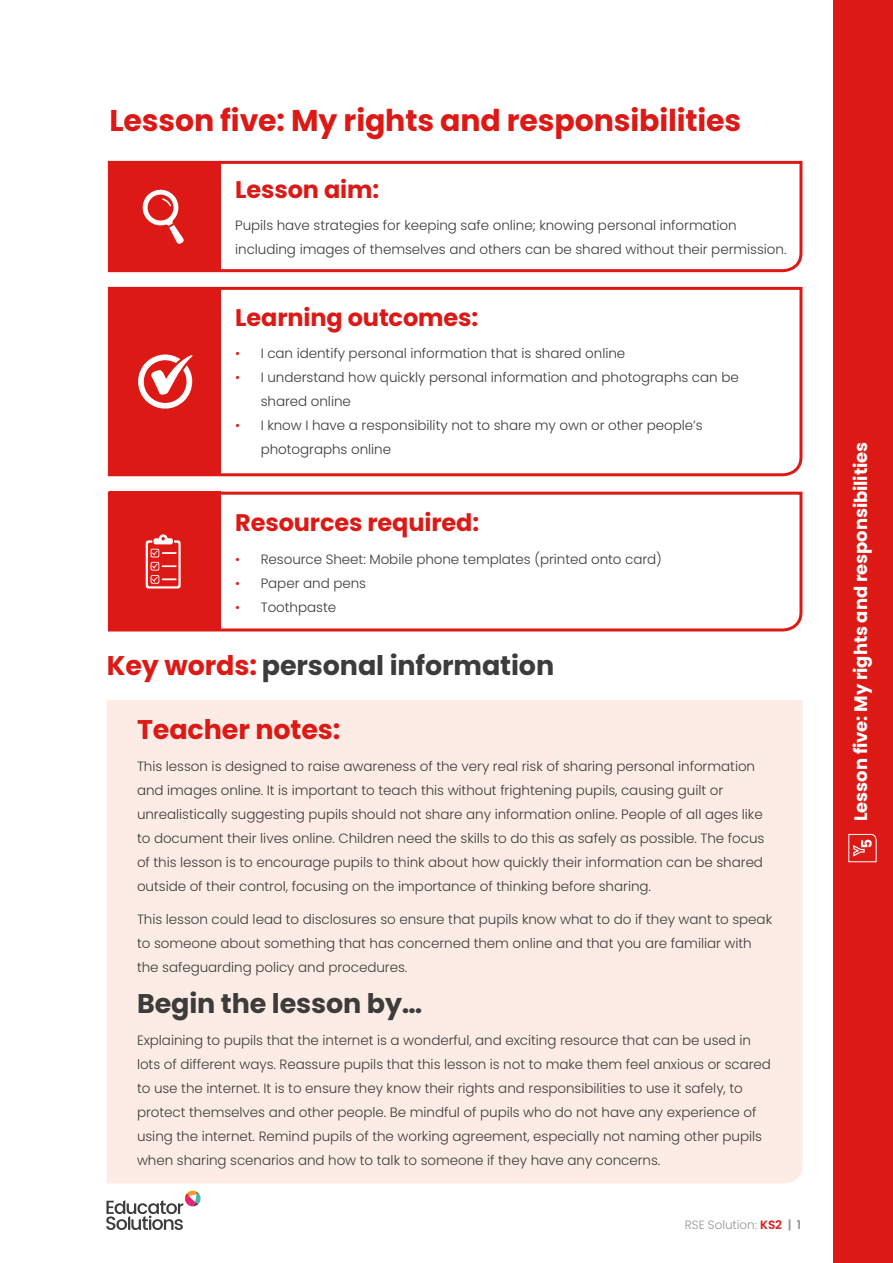
<style>
.page{position:relative;width:893px;height:1263px;background:#fff}
.page>*{position:absolute;margin:0;border:0;box-sizing:border-box;transform-origin:0 0}
.t1{font:700 30px "Poppins";letter-spacing:-.005em;color:#dc1915}
.t2{font:700 27px "Poppins";letter-spacing:-.005em;color:#3c3c3b}
.t3{font:700 27px "Poppins";letter-spacing:-.005em;color:#dc1915}
.t4{font:700 24px "Poppins";letter-spacing:-.005em;color:#dc1915}
.t5{font:700 18px "Poppins";letter-spacing:-.005em;color:#fff}
.t6{font:300 13.5px/24px "Poppins";letter-spacing:-.005em;color:#3c3c3b}
.t7{font:300 12px "Poppins";letter-spacing:-.005em;color:#949494}
.s1{color:#dc1915}
.s2{font-weight:600;color:#dc1915}
.s3{font-weight:600}
</style>
<div class="page">
<div style="left:833px;top:0;width:60px;height:1263px;background:#dc1915"></div>
<svg style="left:106px;top:1191px;width:95px;height:39px"></svg>
<svg style="left:107px;top:160px;width:696px;height:113px"></svg>
<div style="left:109px;top:161px;width:112px;height:111px;background:#dc1915"></div>
<div style="left:107px;top:700px;width:695px;height:483px;background:#fdece5"></div>
<svg style="left:107px;top:286px;width:696px;height:191px"></svg>
<div style="left:109px;top:288px;width:112px;height:188px;background:#dc1915"></div>
<svg style="left:107px;top:491px;width:696px;height:141px"></svg>
<div style="left:109px;top:492px;width:112px;height:139px;background:#dc1915"></div>
<svg style="left:146px;top:534px;width:35px;height:54px"></svg>
<svg style="left:142px;top:189px;width:42px;height:55px"></svg>
<svg style="left:138px;top:354px;width:55px;height:55px"></svg>
<svg style="left:848px;top:833px;width:29px;height:30px"></svg>
<h1 class="t1" style="left:109px;top:109px;width:633px">Lesson five: My rights and responsibilities</h1>
<h3 class="t4" style="left:235px;top:180px;width:146px">Lesson aim:</h3>
<p class="t6" style="left:235px;top:215px;width:553px">Pupils have strategies for keeping safe online; knowing personal information including images of themselves and others can be shared without their permission.</p>
<h3 class="t4" style="left:235px;top:308px;width:245px">Learning outcomes:</h3>
<p class="t6" style="left:235px;top:343px;width:392px"><span class="s1">•</span> I can identify personal information that is shared online</p>
<p class="t6" style="left:261px;top:367px;width:480px;text-indent:-26px"><span class="s1">•</span> I understand how quickly personal information and photographs can be shared online</p>
<p class="t6" style="left:261px;top:415px;width:443px;text-indent:-26px"><span class="s1">•</span> I know I have a responsibility not to share my own or other people’s photographs online</p>
<h3 class="t4" style="left:235px;top:513px;width:246px">Resources required:</h3>
<p class="t6" style="left:235px;top:548px;width:428px"><span class="s1">•</span> Resource Sheet: Mobile phone templates (printed onto card)</p>
<p class="t6" style="left:235px;top:572px;width:132px"><span class="s1">•</span> Paper and pens</p>
<p class="t6" style="left:235px;top:596px;width:102px"><span class="s1">•</span> Toothpaste</p>
<h2 class="t2" style="left:107px;top:655px;width:449px"><span class="s1">Key words:</span> personal information</h2>
<h2 class="t3" style="left:137px;top:719px;width:205px">Teacher notes:</h2>
<p class="t6" style="left:137px;top:756px;width:629px">This lesson is designed to raise awareness of the very real risk of sharing personal information and images online. It is important to teach this without frightening pupils, causing guilt or unrealistically suggesting pupils should not share any information online. People of all ages like to document their lives online. Children need the skills to do this as safely as possible. The focus of this lesson is to encourage pupils to think about how quickly their information can be shared outside of their control, focusing on the importance of thinking before sharing.</p>
<p class="t6" style="left:137px;top:909px;width:637px">This lesson could lead to disclosures so ensure that pupils know what to do if they want to speak to someone about something that has concerned them online and that you are familiar with the safeguarding policy and procedures.</p>
<h2 class="t2" style="left:137px;top:993px;width:287px">Begin the lesson by…</h2>
<p class="t6" style="left:137px;top:1030px;width:636px">Explaining to pupils that the internet is a wonderful, and exciting resource that can be used in lots of different ways. Reassure pupils that this lesson is not to make them feel anxious or scared to use the internet. It is to ensure they know their rights and responsibilities to use it safely, to protect themselves and other people. Be mindful of pupils who do not have any experience of using the internet. Remind pupils of the working agreement, especially not naming other pupils when sharing scenarios and how to talk to someone if they have any concerns.</p>
<p class="t7" style="left:685px;top:1220px;width:118px">RSE Solution: <span class="s2">KS2</span> <span class="s3">| 1</span></p>
<h3 class="t5" style="left:854px;top:821px;width:381px;rotate:-90deg">Lesson five: My rights and responsibilities</h3>
</div>
